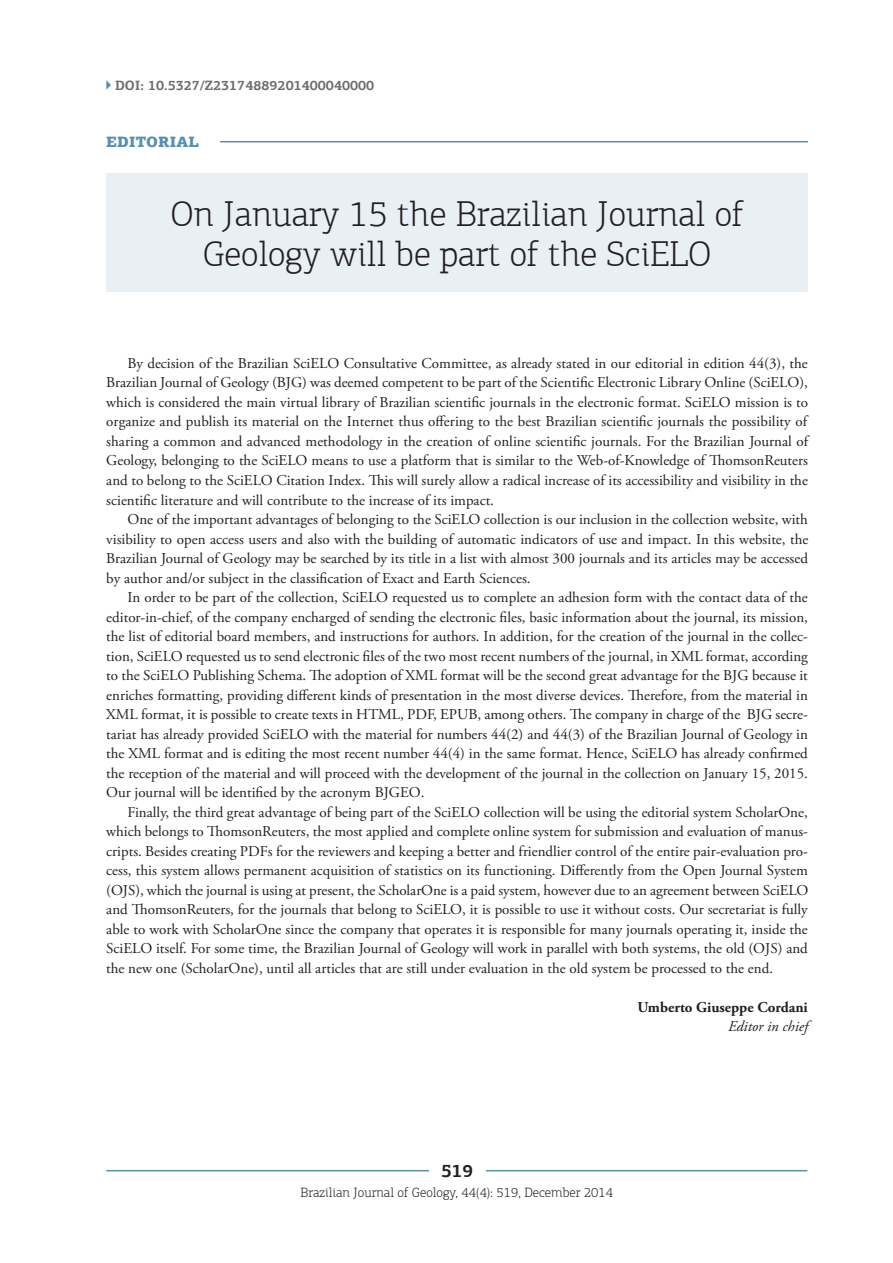
<style>
.page{position:relative;width:893px;height:1263px;background:#fff}
.page>*{position:absolute;margin:0;border:0;box-sizing:border-box;transform-origin:0 0}
.z01_titulo_PT{font:300 36px/40.5px "PF Agora Slab Pro";color:#231f20;text-align:center}
.t1{font:700 18px "PF Agora Slab Pro";color:#231f20}
.z11_texto{font:15px/19.5px "Adobe Garamond Pro";color:#231f20;text-align:justify}
.z11_texto-2{font:700 15px "Adobe Garamond Pro";color:#231f20}
.z11_texto-3{font:italic 15px "Adobe Garamond Pro";color:#231f20}
.z_seção{font:900 15px "PF Agora Slab Pro";color:#5690b0}
.z27_rodapé{font:300 13.5px "PF Agora Slab Pro";color:#231f20}
.z00_DOI{font:700 13.5px "PF Agora Slab Pro";color:#6c6d70}
</style>
<div class="page">
<div style="left:106px;top:173px;width:702px;height:119px;background:#e8eff5"></div>
<svg style="left:106px;top:80px;width:5px;height:10px"></svg>
<hr style="left:106px;top:141px;width:702px;height:1px;background:#5690b0">
<div style="left:106px;top:128px;width:114px;height:28px;background:#fff"></div>
<hr style="left:106px;top:1170px;width:701px;height:1px;background:#5690b0">
<div style="left:429px;top:1163px;width:56px;height:15px;background:#fff"></div>
<p class="z00_DOI" style="left:115px;top:77px;width:261px">DOI: 10.5327/Z23174889201400040000</p>
<p class="z_seção" style="left:106px;top:132px;width:94px">EDITORIAL</p>
<p class="z01_titulo_PT" style="left:171px;top:193px;width:575px">On January 15 the Brazilian Journal of<br>Geology will be part of the SciELO</p>
<p class="z11_texto" style="left:106px;top:354px;width:703px;text-indent:21px">By decision of the Brazilian SciELO Consultative Committee, as already stated in our editorial in edition 44(3), the Brazilian Journal of Geology (BJG) was deemed competent to be part of the Scientific Electronic Library Online (SciELO), which is considered the main virtual library of Brazilian scientific journals in the electronic format. SciELO mission is to organize and publish its material on the Internet thus offering to the best Brazilian scientific journals the possibility of sharing a common and advanced methodology in the creation of online scientific journals. For the Brazilian Journal of Geology, belonging to the SciELO means to use a platform that is similar to the Web-of-Knowledge of ThomsonReuters and to belong to the SciELO Citation Index. This will surely allow a radical increase of its accessibility and visibility in the scientific literature and will contribute to the increase of its impact.</p>
<p class="z11_texto" style="left:106px;top:510px;width:704px;text-indent:21px">One of the important advantages of belonging to the SciELO collection is our inclusion in the collection website, with visibility to open access users and also with the building of automatic indicators of use and impact. In this website, the Brazilian Journal of Geology may be searched by its title in a list with almost 300 journals and its articles may be accessed by author and/or subject in the classification of Exact and Earth Sciences.</p>
<p class="z11_texto" style="left:106px;top:588px;width:703px;text-indent:21px">In order to be part of the collection, SciELO requested us to complete an adhesion form with the contact data of the editor-in-chief, of the company encharged of sending the electronic files, basic information about the journal, its mission, the list of editorial board members, and instructions for authors. In addition, for the creation of the journal in the collec&shy;tion, SciELO requested us to send electronic files of the two most recent numbers of the journal, in XML format, according to the SciELO Publishing Schema. The adoption of XML format will be the second great advantage for the BJG because it enriches formatting, providing different kinds of presentation in the most diverse devices. Therefore, from the material in XML format, it is possible to create texts in HTML, PDF, EPUB, among others. The company in charge of the BJG secre&shy;tariat has already provided SciELO with the material for numbers 44(2) and 44(3) of the Brazilian Journal of Geology in the XML format and is editing the most recent number 44(4) in the same format. Hence, SciELO has already confirmed the reception of the material and will proceed with the development of the journal in the collection on January 15, 2015.<br>Our journal will be identified by the acronym BJGEO.</p>
<p class="z11_texto" style="left:106px;top:802px;width:704px;text-indent:21px">Finally, the third great advantage of being part of the SciELO collection will be using the editorial system ScholarOne, which belongs to ThomsonReuters, the most applied and complete online system for submission and evaluation of manus&shy;cripts. Besides creating PDFs for the reviewers and keeping a better and friendlier control of the entire pair-evaluation pro&shy;cess, this system allows permanent acquisition of statistics on its functioning. Differently from the Open Journal System (OJS), which the journal is using at present, the ScholarOne is a paid system, however due to an agreement between SciELO and ThomsonReuters, for the journals that belong to SciELO, it is possible to use it without costs. Our secretariat is fully able to work with ScholarOne since the company that operates it is responsible for many journals operating it, inside the SciELO itself. For some time, the Brazilian Journal of Geology will work in parallel with both systems, the old (OJS) and the new one (ScholarOne), until all articles that are still under evaluation in the old system be processed to the end.</p>
<p class="z11_texto-2" style="left:637px;top:998px;width:172px">Umberto Giuseppe Cordani</p>
<p class="z11_texto-3" style="left:728px;top:1017px;width:81px">Editor in chief</p>
<p class="t1" style="left:441px;top:1160px;width:34px">519</p>
<p class="z27_rodapé" style="left:300px;top:1184px;width:314px">Brazilian Journal of Geology, 44(4): 519, December 2014</p>
</div>
